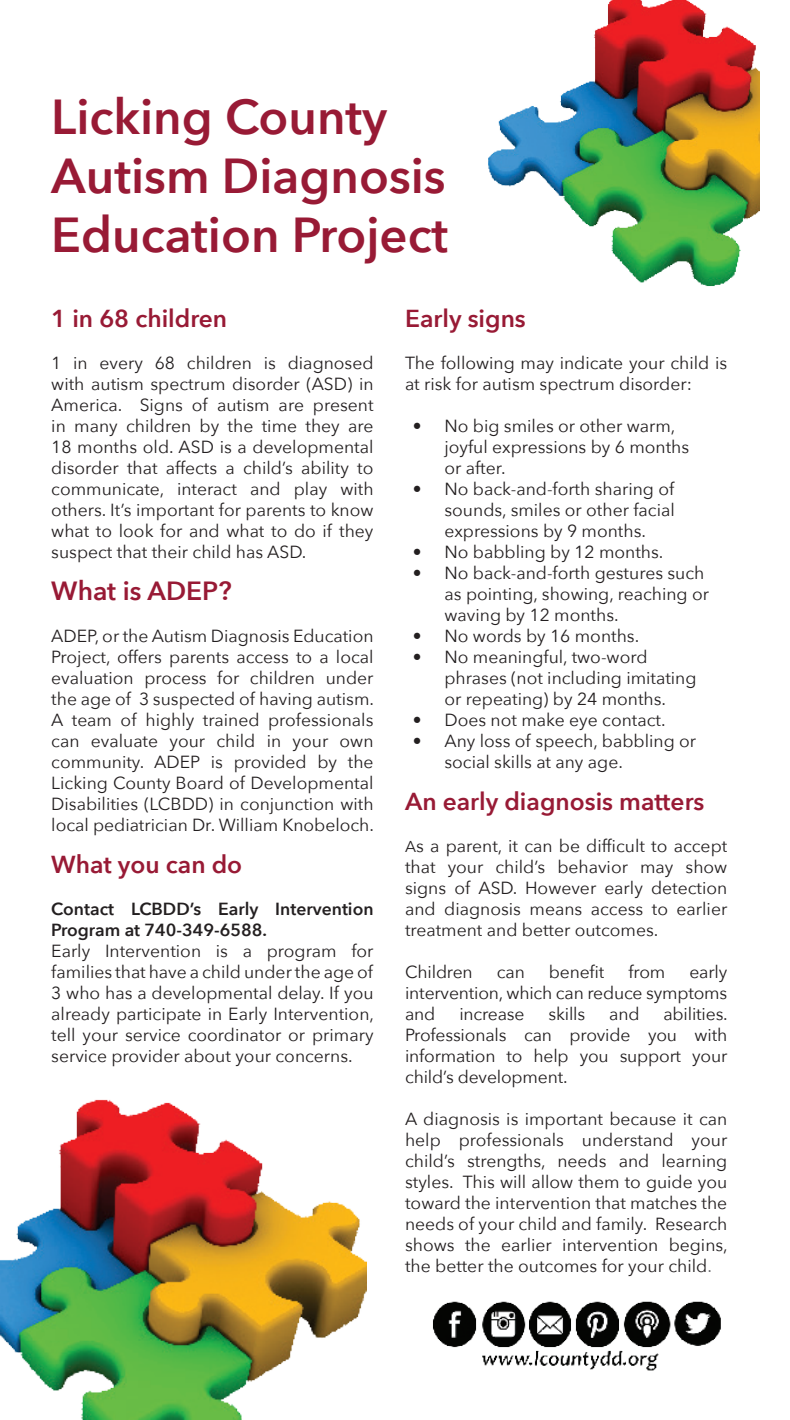
<style>
.page{position:relative;width:790px;height:1420px;background:#fff}
.page>*{position:absolute;margin:0;border:0;box-sizing:border-box;transform-origin:0 0}
.t1{font:600 49px/58.8px "Avenir Next";color:#981a35}
.t2{font:600 26.25px "Avenir Next";color:#981a35}
.t3{font:600 24.5px "Avenir Next";color:#981a35}
.t4{font:17.5px/21px "Avenir Next";color:#231f20;text-align:justify}
.t5{font:600 17.5px/21px "Avenir Next";color:#231f20}
.s1{font-size:15.75px}
.s2{color:#636366}
</style>
<div class="page">
<img style="left:433px;top:1301px;width:288px;height:70px">
<img style="left:488px;top:0;width:271px;height:287px">
<img style="left:0;top:1099px;width:366px;height:320px">
<h1 class="t1" style="left:51px;top:86px;width:398px">Licking County<br>Autism Diagnosis<br>Education Project</h1>
<h3 class="t3" style="left:51px;top:297px;width:177px">1 in 68 children</h3>
<p class="t4" style="left:51px;top:351px;width:323px">1 in every 68 children is diagnosed with autism spectrum disorder (ASD) in America. Signs of autism are present in many children by the time they are 18 months old. ASD is a developmental disorder that affects a child’s ability to communicate, interact and play with others. It’s important for parents to know what to look for and what to do if they suspect that their child has ASD.</p>
<h2 class="t2" style="left:51px;top:568px;width:182px">What is ADEP?</h2>
<p class="t4" style="left:51px;top:624px;width:324px">ADEP, or the Autism Diagnosis Education Project, offers parents access to a local evaluation process for children under the age of 3 suspected of having autism.<br>A team of highly trained professionals can evaluate your child in your own community. ADEP is provided by the Licking County Board of Developmental Disabilities (LCBDD) in conjunction with local pediatrician Dr. William Knobeloch.</p>
<h3 class="t3" style="left:51px;top:843px;width:192px">What you can do</h3>
<p class="t5" style="left:51px;top:897px;width:323px">Contact LCBDD’s Early Intervention<br>Program at 740-349-6588.</p>
<p class="t4" style="left:51px;top:939px;width:324px">Early Intervention is a program for families that have a child under the age of 3 who has a developmental delay. If you already participate in Early Intervention, tell your service coordinator or primary service provider about your concerns.</p>
<h3 class="t3" style="left:405px;top:297px;width:122px">Early signs</h3>
<p class="t4" style="left:405px;top:351px;width:323px">The following may indicate your child is at risk for autism spectrum disorder:</p>
<p class="t4" style="left:444px;top:414px;width:246px;text-align:left;text-indent:-32px">• No big smiles or other warm, joyful expressions by 6 months or after.</p>
<p class="t4" style="left:444px;top:477px;width:232px;text-indent:-32px">• No back-and-forth sharing of sounds, smiles or other facial expressions by 9 months.</p>
<p class="t4" style="left:413px;top:540px;width:252px">• No babbling by 12 months.</p>
<p class="t4" style="left:444px;top:561px;width:266px;text-align:left;text-indent:-32px">• No back-and-forth gestures such as pointing, showing, reaching or waving by 12 months.</p>
<p class="t4" style="left:413px;top:624px;width:228px">• No words by 16 months.</p>
<p class="t4" style="left:444px;top:645px;width:253px;text-align:left;text-indent:-32px">• No meaningful, two-word phrases (not including imitating or repeating) by 24 months.</p>
<p class="t4" style="left:413px;top:708px;width:254px">• Does not make eye contact.</p>
<p class="t4" style="left:444px;top:729px;width:253px;text-indent:-32px">• Any loss of speech, babbling or social skills at any age.</p>
<h3 class="t3" style="left:405px;top:780px;width:301px">An early diagnosis matters</h3>
<p class="t4" style="left:405px;top:834px;width:323px"><span class="s1">A</span>s a parent, it can be difficult to accept that your child’s behavior may show signs of ASD. However early detection and diagnosis means access to earlier treatment and better outcomes.</p>
<p class="t4" style="left:405px;top:960px;width:69px">Children</p>
<p class="t4" style="left:496px;top:960px;width:29px">can</p>
<p class="t4" style="left:548px;top:960px;width:57px">benefit</p>
<p class="t4" style="left:628px;top:960px;width:38px">from</p>
<p class="t4" style="left:405px;top:960px;width:323px;text-indent:284px">early intervention, which can reduce symptoms and</p>
<p class="t4" style="left:405px;top:1002px;width:324px;text-indent:258px">abilities.<br>Professionals can provide you with information to help you support your child’s development.</p>
<p class="t4" style="left:405px;top:1107px;width:324px">A diagnosis is important because it can help professionals understand your child’s strengths, needs and learning styles. This will allow them to guide you toward the intervention that matches the needs of your child and family. Research shows the earlier intervention begins, the better the outcomes for your child<span class="s2">.</span></p>
<p class="t4" style="left:459px;top:1002px;width:67px">increase</p>
<p class="t4" style="left:548px;top:1002px;width:38px">skills</p>
<p class="t4" style="left:609px;top:1002px;width:32px">and</p>
</div>
